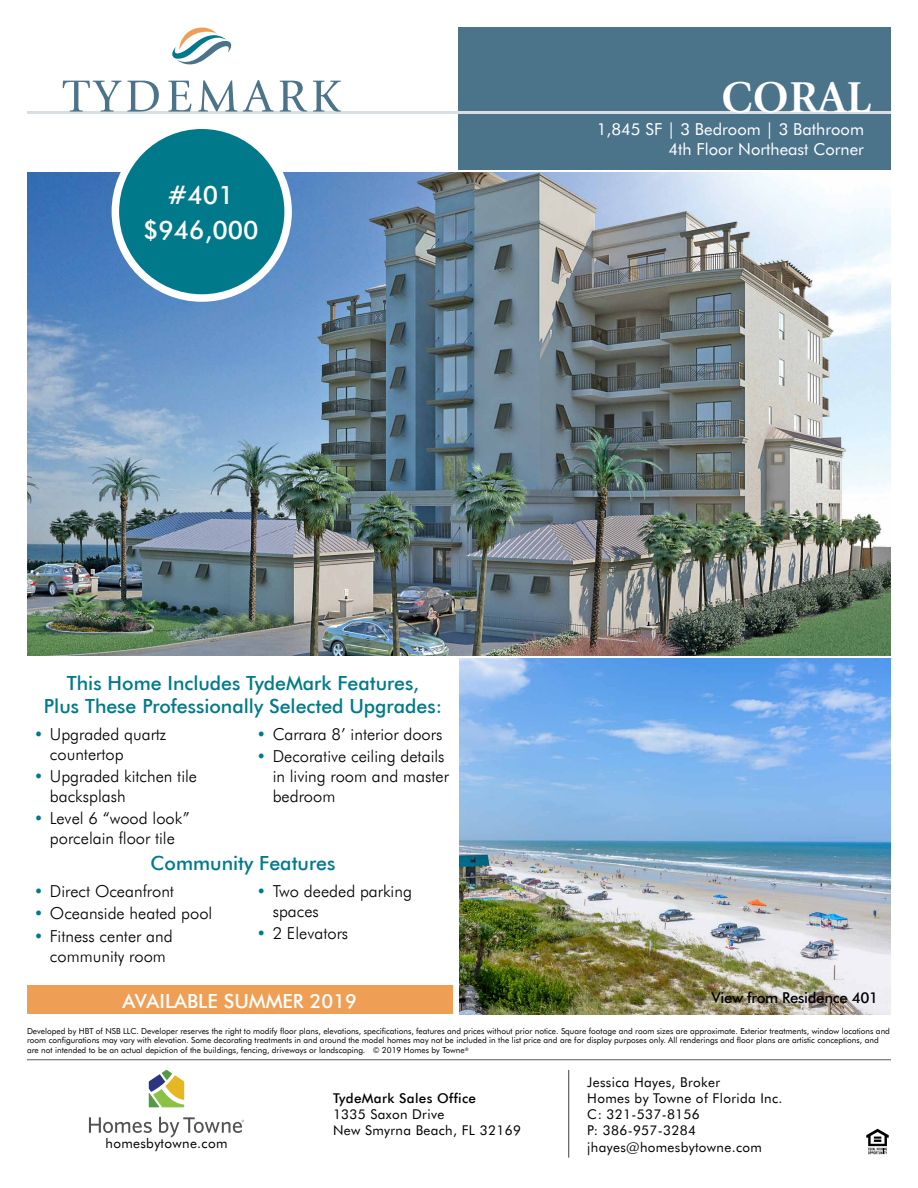
<style>
.page{position:relative;width:918px;height:1188px;background:#fff}
.page>*{position:absolute;margin:0;border:0;box-sizing:border-box;transform-origin:0 0}
.t1{font:700 45px "Giovanni";color:#fff}
.t2{font:500 25.5px/35.2px "Futura BT";color:#fff;text-align:center}
.t3{font:500 19.5px/23.4px "Futura BT";color:#007a8a;text-align:center}
.t4{font:500 19.5px "Futura BT";color:#fff}
.t5{font:300 16.5px/19.8px "Futura BT";color:#000}
.t6{font:16.5px/19.8px "Futura BT";color:#fff;text-align:right}
.t7{font:500 15px "Futura BT";letter-spacing:-.02em;color:#000}
.t8{font:13.5px/16.2px "Futura BT";letter-spacing:.025em;color:#000}
.t9{font:500 13.5px "Futura BT";letter-spacing:.025em;color:#000}
.t10{font:8.25px/9.9px "Futura BT";color:#000}
.s1{color:#007a8a}
</style>
<div class="page">
<div style="left:458px;top:27px;width:433px;height:143px;background:#4b738a"></div>
<hr style="left:27px;top:112px;width:864px;height:2px;background:#d8dee2">
<svg style="left:63px;top:81px;width:58px;height:31px"></svg>
<svg style="left:127px;top:81px;width:32px;height:31px"></svg>
<svg style="left:168px;top:81px;width:23px;height:31px"></svg>
<svg style="left:198px;top:80px;width:39px;height:32px"></svg>
<svg style="left:243px;top:80px;width:31px;height:32px"></svg>
<svg style="left:280px;top:81px;width:27px;height:31px"></svg>
<svg style="left:313px;top:81px;width:28px;height:31px"></svg>
<svg style="left:172px;top:27px;width:60px;height:38px"></svg>
<hr style="left:27px;top:1059px;width:864px;height:1px;background:#58595b">
<svg style="left:866px;top:1129px;width:23px;height:25px"></svg>
<svg style="left:149px;top:1070px;width:35px;height:37px"></svg>
<svg style="left:89px;top:1117px;width:63px;height:16px"></svg>
<svg style="left:159px;top:1117px;width:85px;height:21px"></svg>
<hr style="left:568px;top:1070px;width:1px;height:88px;background:#404236">
<img style="left:27px;top:173px;width:864px;height:482px">
<img style="left:460px;top:658px;width:431px;height:356px">
<div style="left:115px;top:125px;width:173px;height:173px;background:#007a8a;border-radius:50%"></div>
<div style="left:112px;top:122px;width:180px;height:180px;border:8px solid #fff;border-radius:50%"></div>
<div style="left:27px;top:986px;width:425px;height:28px;background:#ee9f55"></div>
<h2 class="t2" style="left:143px;top:177px;width:117px">#401 $946,000</h2>
<h1 class="t1" style="left:722px;top:71px;width:151px">CORAL</h1>
<h3 class="t6" style="left:597px;top:119px;width:269px">1,845 SF | 3 Bedroom | 3 Bathroom<br>4th Floor Northeast Corner</h3>
<h3 class="t3" style="left:44px;top:671px;width:400px">This Home Includes TydeMark Features,<br>Plus These Professionally Selected Upgrades:</h3>
<h3 class="t5" style="left:50px;top:724px;width:118px;text-indent:-16px"><span class="s1">•</span> Upgraded quartz countertop</h3>
<h3 class="t5" style="left:50px;top:766px;width:149px;text-indent:-16px"><span class="s1">•</span> Upgraded kitchen tile backsplash</h3>
<h3 class="t5" style="left:34px;top:808px;width:158px;text-align:center"><span class="s1">•</span> Level 6 “wood look” porcelain floor tile</h3>
<h3 class="t5" style="left:256px;top:724px;width:187px"><span class="s1">•</span> Carrara 8’ interior doors</h3>
<h3 class="t5" style="left:273px;top:746px;width:178px;text-indent:-16px"><span class="s1">•</span> Decorative ceiling details in living room and master bedroom</h3>
<h3 class="t3" style="left:151px;top:851px;width:186px">Community Features</h3>
<h3 class="t5" style="left:34px;top:881px;width:142px"><span class="s1">•</span> Direct Oceanfront</h3>
<h3 class="t5" style="left:34px;top:903px;width:180px"><span class="s1">•</span> Oceanside heated pool</h3>
<h3 class="t5" style="left:34px;top:926px;width:140px;text-align:center"><span class="s1">•</span> Fitness center and community room</h3>
<h3 class="t5" style="left:273px;top:881px;width:141px;text-indent:-16px"><span class="s1">•</span> Two deeded parking spaces</h3>
<h3 class="t5" style="left:256px;top:923px;width:93px"><span class="s1">•</span> 2 Elevators</h3>
<h3 class="t4" style="left:122px;top:988px;width:236px">AVAILABLE SUMMER 2019</h3>
<h3 class="t7" style="left:711px;top:988px;width:168px">View from Residence 401</h3>
<p class="t10" style="left:27px;top:1026px;width:864px">Developed by HBT of NSB LLC. Developer reserves the right to modify floor plans, elevations, specifications, features and prices without prior notice. Square footage and room sizes are approximate. Exterior treatments, window locations and room configurations may vary with elevation. Some decorating treatments in and around the model homes may not be included in the list price and are for display purposes only. All renderings and floor plans are artistic conceptions, and are not intended to be an actual depiction of the buildings, fencing, driveways or landscaping. © 2019 Homes by Towne<sup>®</sup></p>
<h3 class="t8" style="left:106px;top:1135px;width:123px">homesbytowne.com</h3>
<h3 class="t9" style="left:333px;top:1089px;width:145px">TydeMark Sales Office</h3>
<h3 class="t8" style="left:333px;top:1106px;width:189px">1335 Saxon Drive<br>New Smyrna Beach, FL 32169</h3>
<h3 class="t8" style="left:587px;top:1074px;width:197px">Jessica Hayes, Broker<br>Homes by Towne of Florida Inc.<br>C: 321-537-8156<br>P: 386-957-3284 jhayes@homesbytowne.com</h3>
</div>
